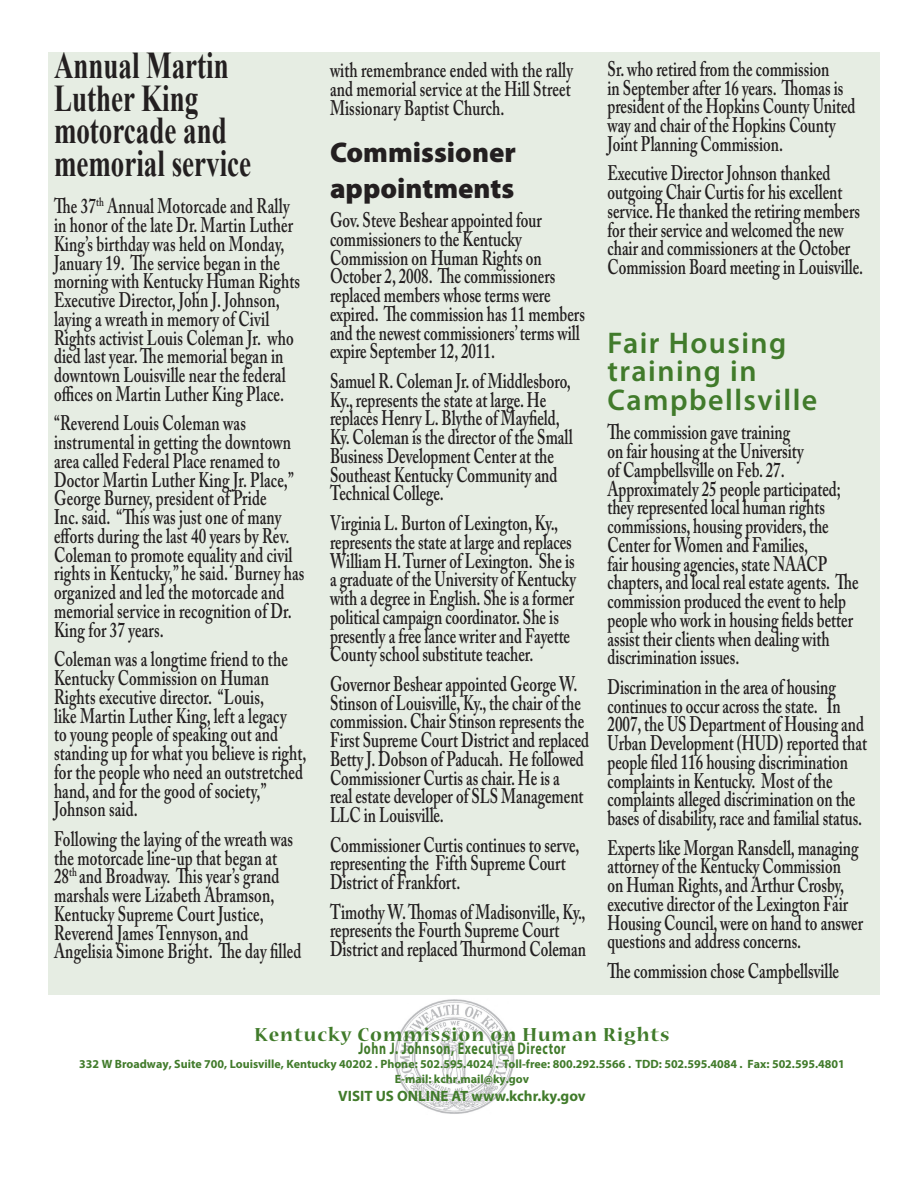
<style>
.page{position:relative;width:918px;height:1188px;background:#fff}
.page>*{position:absolute;margin:0;border:0;box-sizing:border-box;transform-origin:0 0}
.Main_head{font:700 37.8px/32.4px "Times New Roman";color:#231f20;scale:.71 1}
.Main_head-2{font:600 30px/28.5px "Myriad Pro";letter-spacing:.05em;color:#417b2b}
.Main_head-3{font:900 28.5px/36px "Myriad Pro";color:#231f20}
.Main_head-4{font:600 21px/18.8px "Adobe Caslon Pro";color:#231f20;scale:.71 1}
.Company_Name{font:700 21px "Nueva Std";letter-spacing:.05em;color:#417b2b}
.t1{font:700 16.8px "Myriad Pro";letter-spacing:.05em;color:#417b2b;scale:.71 1}
.t2{font:700 15px "Myriad Pro";color:#417b2b}
.t3{font:700 12px/14.4px "Myriad Pro";color:#417b2b;text-align:center}
</style>
<div class="page">
<div style="left:49px;top:52px;width:831px;height:942px;background:#e6ede3"></div>
<img style="left:394px;top:999px;width:121px;height:115px">
<p class="Main_head" style="left:54px;top:49px;width:279px">Annual Martin<br>Luther King motorcade and memorial service</p>
<p class="Main_head-4" style="left:54px;top:197px;width:348px">The 37<sup>th</sup> Annual Motorcade and Rally in honor of the late Dr. Martin Luther King’s birthday was held on Monday, January 19. The service began in the morning with Kentucky Human Rights Executive Director, John J. Johnson, laying a wreath in memory of Civil Rights activist Louis Coleman Jr. who died last year. The memorial began in downtown Louisville near the federal offices on Martin Luther King Place.</p>
<p class="Main_head-4" style="left:54px;top:414px;width:354px">“Reverend Louis Coleman was instrumental in getting the downtown area called Federal Place renamed to Doctor Martin Luther King Jr. Place,” George Burney, president of Pride<br>Inc. said. “This was just one of many efforts during the last 40 years by Rev.<br>Coleman to promote equality and civil rights in Kentucky,” he said. Burney has organized and led the motorcade and memorial service in recognition of Dr.<br>King for 37 years.</p>
<p class="Main_head-4" style="left:54px;top:650px;width:357px">Coleman was a longtime friend to the Kentucky Commission on Human Rights executive director. “Louis,<br>like Martin Luther King, left a legacy<br>to young people of speaking out and standing up for what you believe is right, for the people who need an outstretched hand, and for the good of society,” Johnson said.</p>
<p class="Main_head-4" style="left:54px;top:829px;width:350px">Following the laying of the wreath was the motorcade line-up that began at 28<sup>th</sup> and Broadway. This year’s grand marshals were Lizabeth Abramson, Kentucky Supreme Court Justice, Reverend James Tennyson, and Angelisia Simone Bright. The day filled</p>
<p class="Main_head-4" style="left:330px;top:61px;width:344px;text-align:justify">with remembrance ended with the rally and memorial service at the Hill Street Missionary Baptist Church.</p>
<p class="Main_head-3" style="left:330px;top:133px;width:188px">Commissioner appointments</p>
<p class="Main_head-4" style="left:330px;top:211px;width:361px">Gov. Steve Beshear appointed four commissioners to the Kentucky Commission on Human Rights on October 2, 2008. The commissioners replaced members whose terms were expired. The commission has 11 members and the newest commissioners’ terms will expire September 12, 2011.</p>
<p class="Main_head-4" style="left:330px;top:371px;width:343px">Samuel R. Coleman Jr. of Middlesboro, Ky., represents the state at large. He replaces Henry L. Blythe of Mayfield, Ky. Coleman is the director of the Small Business Development Center at the Southeast Kentucky Community and Technical College.</p>
<p class="Main_head-4" style="left:330px;top:513px;width:348px">Virginia L. Burton of Lexington, Ky., represents the state at large and replaces William H. Turner of Lexington. She is a graduate of the University of Kentucky with a degree in English. She is a former political campaign coordinator. She is presently a free lance writer and Fayette County school substitute teacher.</p>
<p class="Main_head-4" style="left:330px;top:674px;width:366px">Governor Beshear appointed George W.<br>Stinson of Louisville, Ky., the chair of the commission. Chair Stinson represents the First Supreme Court District and replaced Betty J. Dobson of Paducah. He followed Commissioner Curtis as chair. He is a<br>real estate developer of SLS Management LLC in Louisville.</p>
<p class="Main_head-4" style="left:330px;top:835px;width:353px">Commissioner Curtis continues to serve, representing the Fifth Supreme Court<br>District of Frankfort.</p>
<p class="Main_head-4" style="left:330px;top:902px;width:362px">Timothy W. Thomas of Madisonville, Ky., represents the Fourth Supreme Court<br>District and replaced Thurmond Coleman</p>
<p class="Main_head-4" style="left:608px;top:59px;width:351px">Sr. who retired from the commission<br>in September after 16 years. Thomas is president of the Hopkins County United way and chair of the Hopkins County Joint Planning Commission.</p>
<p class="Main_head-4" style="left:608px;top:164px;width:362px">Executive Director Johnson thanked outgoing Chair Curtis for his excellent service. He thanked the retiring members for their service and welcomed the new chair and commissioners at the October Commission Board meeting in Louisville.</p>
<p class="Main_head-2" style="left:608px;top:328px;width:211px">Fair Housing training in<br>Campbellsville</p>
<p class="Main_head-4" style="left:608px;top:423px;width:355px">The commission gave training<br>on fair housing at the University<br>of Campbellsville on Feb. 27.<br>Approximately 25 people participated; they represented local human rights commissions, housing providers, the Center for Women and Families,<br>fair housing agencies, state NAACP chapters, and local real estate agents. The commission produced the event to help people who work in housing fields better assist their clients when dealing with discrimination issues.</p>
<p class="Main_head-4" style="left:608px;top:677px;width:367px">Discrimination in the area of housing continues to occur across the state. In 2007, the US Department of Housing and Urban Development (HUD) reported that people filed 116 housing discrimination complaints in Kentucky. Most of the complaints alleged discrimination on the bases of disability, race and familial status.</p>
<p class="Main_head-4" style="left:608px;top:838px;width:362px">Experts like Morgan Ransdell, managing attorney of the Kentucky Commission<br>on Human Rights, and Arthur Crosby, executive director of the Lexington Fair Housing Council, were on hand to answer questions and address concerns.</p>
<p class="Main_head-4" style="left:608px;top:961px;width:328px">The commission chose Campbellsville</p>
<p class="Company_Name" style="left:255px;top:1025px;width:416px">Kentucky Commission on Human Rights</p>
<p class="t1" style="left:358px;top:1037px;width:294px">John J. Johnson, Executive Director</p>
<p class="t3" style="left:79px;top:1057px;width:767px">332 W Broadway, Suite 700, Louisville, Kentucky 40202 . Phone: 502.595.4024 . Toll-free: 800.292.5566 . TDD: 502.595.4084 . Fax: 502.595.4801<br>E-mail: kchr.mail@ky.gov</p>
<p class="t2" style="left:338px;top:1086px;width:249px">VISIT US ONLINE AT www.kchr.ky.gov</p>
</div>
